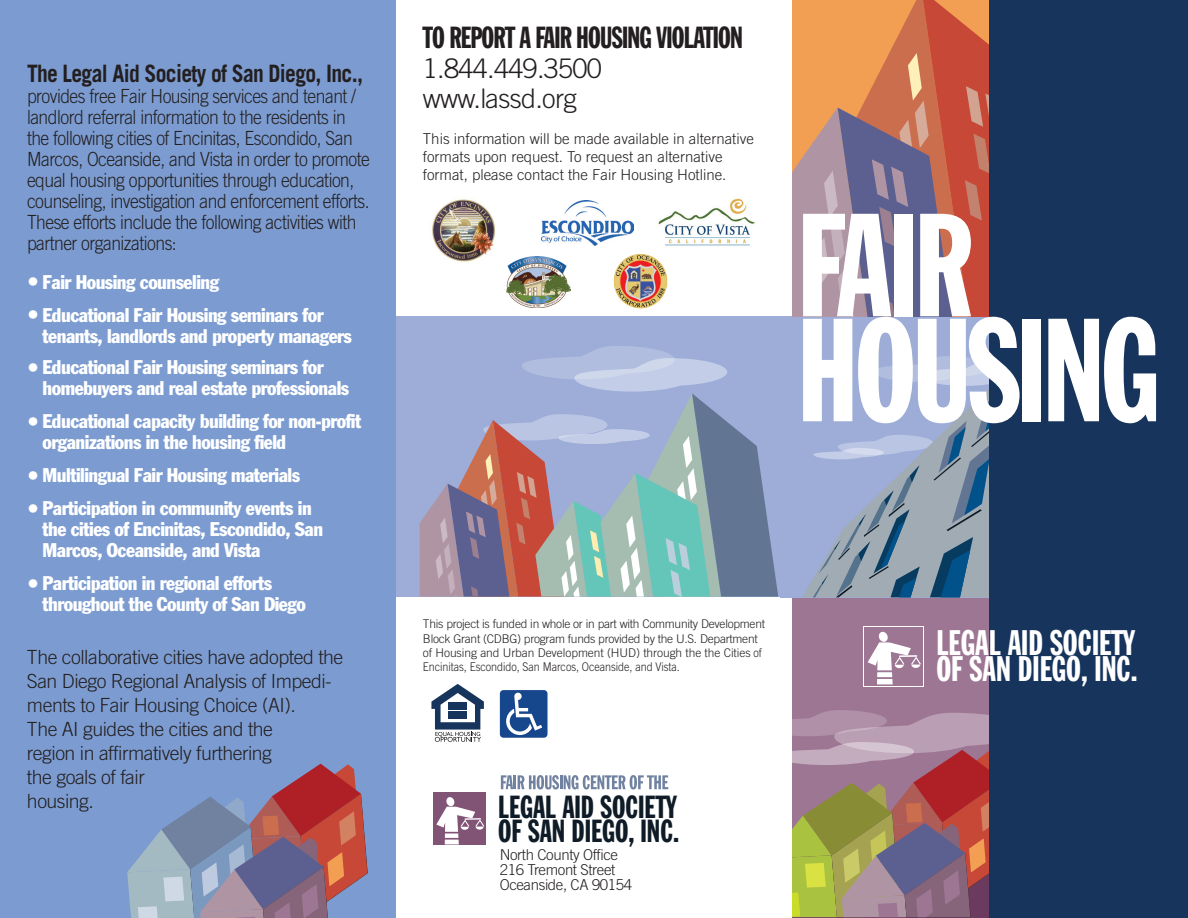
<style>
.page{position:relative;width:1188px;height:918px;background:#fff}
.page>*{position:absolute;margin:0;border:0;box-sizing:border-box;transform-origin:0 0}
.t1{font:144px/105px "Franklin Gothic Extra Cond";letter-spacing:-.025em;color:#fff}
.t2{font:34.95px/26.2px "Franklin Gothic Extra Cond";color:#fff}
.t3{font:31.35px/23.5px "Franklin Gothic Extra Cond";color:#0f1b26}
.t4{font:30px "Franklin Gothic Extra Cond";letter-spacing:-.025em;color:#231f20}
.t5{font:300 27px/30px "Trade Gothic";letter-spacing:-.025em;color:#231f20}
.t6{font:700 24px "Trade Gothic";letter-spacing:-.03em;color:#231f20;scale:.9 1}
.t7{font:condensed 19.5px/21px "Franklin Gothic";letter-spacing:-.025em;color:#fff}
.t8{font:300 19.5px/21px "Trade Gothic";letter-spacing:-.03em;color:#231f20;scale:.9 1}
.t9{font:300 19.5px/24px "Trade Gothic";letter-spacing:-.03em;color:#231f20}
.t10{font:300 15px/18px "Trade Gothic";color:#231f20}
.t11{font:300 15px/15px "Trade Gothic";letter-spacing:-.025em;color:#231f20}
.t12{font:300 12px/14.4px "Trade Gothic";letter-spacing:-.02em;color:#231f20}
.s1{font-size:24px}
</style>
<div class="page">
<div style="left:382px;top:316px;width:417px;height:281px;background:#9dadd8"></div>
<svg style="left:420px;top:346px;width:358px;height:251px"></svg>
<svg style="left:792px;top:0;width:198px;height:317px"></svg>
<div style="left:792px;top:598px;width:198px;height:319px;background:#9d7693"></div>
<svg style="left:792px;top:710px;width:198px;height:207px"></svg>
<div style="left:0;top:0;width:396px;height:918px;background:#7c9cd1"></div>
<img style="left:541px;top:200px;width:92px;height:46px">
<img style="left:613px;top:254px;width:55px;height:55px">
<img style="left:658px;top:198px;width:97px;height:48px">
<img style="left:506px;top:257px;width:64px;height:50px">
<div style="left:781px;top:317px;width:407px;height:280px;background:#9dadd8"></div>
<svg style="left:813px;top:331px;width:177px;height:266px"></svg>
<div style="left:990px;top:0;width:198px;height:918px;background:#16345c"></div>
<svg style="left:868px;top:631px;width:53px;height:39px"></svg>
<div style="left:877px;top:672px;width:15px;height:5px;background:#fff"></div>
<div style="left:877px;top:679px;width:16px;height:5px;background:#fff"></div>
<svg style="left:127px;top:764px;width:241px;height:154px"></svg>
<svg style="left:433px;top:792px;width:53px;height:53px"></svg>
<div style="left:434px;top:793px;width:52px;height:52px;background:#815374"></div>
<svg style="left:436px;top:797px;width:48px;height:35px"></svg>
<div style="left:445px;top:833px;width:13px;height:5px;background:#fff"></div>
<hr style="left:445px;top:840px;width:14px;height:4px;background:#fff">
<svg style="left:501px;top:775px;width:167px;height:15px"></svg>
<svg style="left:500px;top:690px;width:48px;height:48px"></svg>
<svg style="left:431px;top:684px;width:53px;height:58px"></svg>
<img style="left:432px;top:199px;width:64px;height:63px">
<p class="t6" style="left:27px;top:58px;width:375px">The Legal Aid Society of San Diego, Inc.,</p>
<p class="t8" style="left:27px;top:85px;width:382px">provides free Fair Housing services and tenant / landlord referral information to the residents in the following cities of Encinitas, Escondido, San Marcos, Oceanside, and Vista in order to promote equal housing opportunities through education, counseling, investigation and enforcement efforts.<br>These efforts include the following activities with partner organizations:</p>
<p class="t7" style="left:27px;top:271px;width:194px"><span class="s1">•</span> Fair Housing counseling</p>
<p class="t7" style="left:43px;top:304px;width:311px;text-indent:-16px"><span class="s1">•</span> Educational Fair Housing seminars for tenants, landlords and property managers</p>
<p class="t7" style="left:43px;top:356px;width:308px;text-indent:-16px"><span class="s1">•</span> Educational Fair Housing seminars for homebuyers and real estate professionals</p>
<p class="t7" style="left:43px;top:410px;width:320px;text-indent:-16px"><span class="s1">•</span> Educational capacity building for non-profit organizations in the housing field</p>
<p class="t7" style="left:27px;top:464px;width:275px"><span class="s1">•</span> Multilingual Fair Housing materials</p>
<p class="t7" style="left:43px;top:497px;width:282px;text-indent:-16px"><span class="s1">•</span> Participation in community events in the cities of Encinitas, Escondido, San<br>Marcos, Oceanside, and Vista</p>
<p class="t7" style="left:43px;top:572px;width:265px;text-indent:-16px"><span class="s1">•</span> Participation in regional efforts throughout the County of San Diego</p>
<p class="t9" style="left:27px;top:644px;width:318px">The collaborative cities have adopted the<br>San Diego Regional Analysis of Impedi&shy;ments to Fair Housing Choice (AI).<br>The AI guides the cities and the<br>region in affirmatively furthering<br>the goals of fair<br>housing.</p>
<h3 class="t4" style="left:423px;top:22px;width:321px">TO REPORT A FAIR HOUSING VIOLATION</h3>
<h3 class="t5" style="left:423px;top:53px;width:180px">1.844.449.3500 www.lassd.org</h3>
<p class="t10" style="left:423px;top:130px;width:332px">This information will be made available in alternative formats upon request. To request an alternative format, please contact the Fair Housing Hotline.</p>
<h1 class="t1" style="left:797px;top:213px;width:364px">FAIR<br>HOUSING</h1>
<p class="t12" style="left:423px;top:617px;width:344px">This project is funded in whole or in part with Community Development Block Grant (CDBG) program funds provided by the U.S. Department of Housing and Urban Development (HUD) through the the Cities of Encinitas, Escondido, San Marcos, Oceanside, and Vista.</p>
<h3 class="t3" style="left:498px;top:795px;width:183px">LEGAL AID SOCIETY<br>OF SAN DIEGO, INC.</h3>
<p class="t11" style="left:500px;top:847px;width:134px">North County Office<br>216 Tremont Street<br>Oceanside, CA 90154</p>
<h2 class="t2" style="left:936px;top:630px;width:203px">LEGAL AID SOCIETY<br>OF SAN DIEGO, INC.</h2>
</div>
